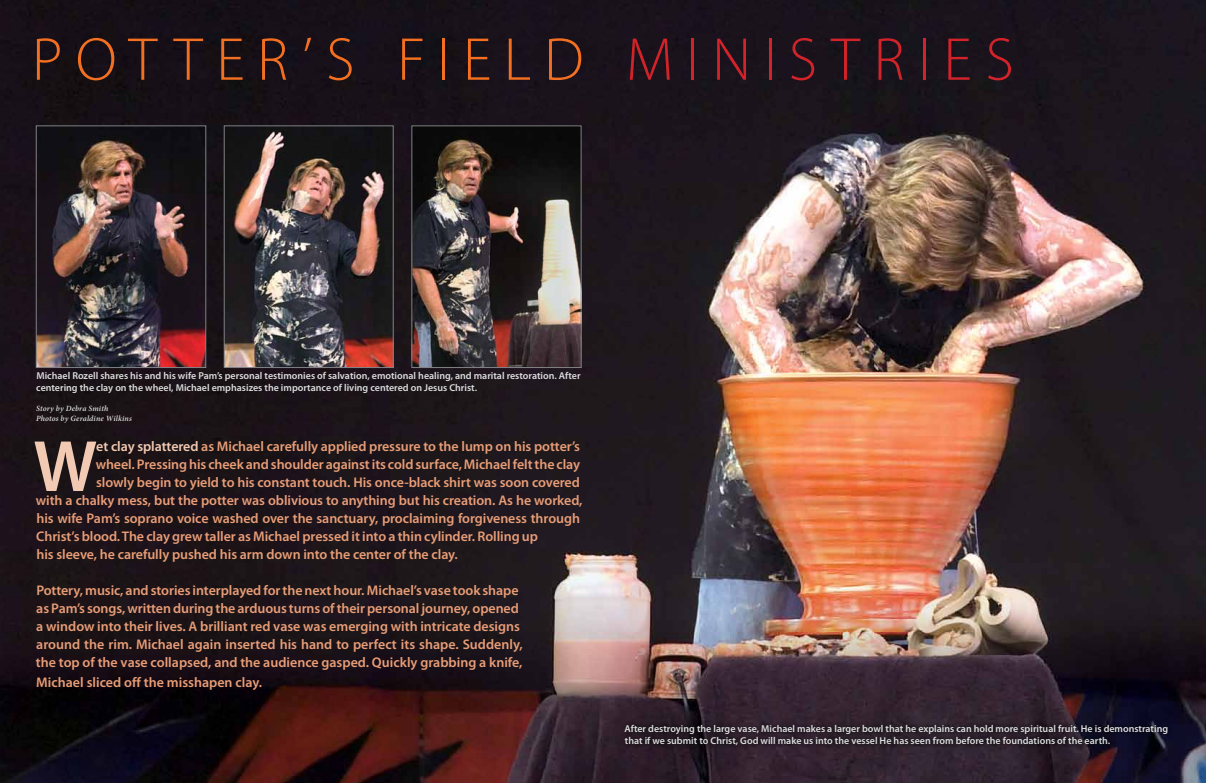
<style>
.page{position:relative;width:1206px;height:783px;background:#fff}
.page>*{position:absolute;margin:0;border:0;box-sizing:border-box;transform-origin:0 0}
.t1{font:600 73.3px "Myriad Pro";color:#f2cab3}
.t2{font:300 61px "Myriad Pro";letter-spacing:.21em;color:#f36f21}
.t3{font:600 14px/18px "Myriad Pro";letter-spacing:-.005em;color:#e89d77}
.t4{font:600 10px/12px "Myriad Pro";color:#dcddde}
.t5{font:italic 600 8px/10px "Minion Pro";letter-spacing:.02em;color:#dcddde}
.s1{color:#d2232a}
.s2{color:#f2cab3}
</style>
<div class="page">
<img style="left:0;top:0;width:1206px;height:783px">
<img style="left:226px;top:128px;width:165px;height:238px">
<div style="left:224px;top:126px;width:169px;height:242px;border:1px solid #808285"></div>
<img style="left:38px;top:128px;width:166px;height:238px">
<div style="left:36px;top:126px;width:170px;height:242px;border:1px solid #808285"></div>
<img style="left:414px;top:128px;width:165px;height:238px">
<div style="left:412px;top:126px;width:169px;height:242px;border:1px solid #808285"></div>
<svg style="left:620px;top:720px;width:553px;height:30px;background:#231925"></svg>
<h2 class="t2" style="left:32px;top:23px;width:983px">POTTER’S FIELD <span class="s1">MINISTRIES</span></h2>
<p class="t4" style="left:36px;top:369px;width:546px">Michael Rozell shares his and his wife Pam’s personal testimonies of salvation, emotional healing, and marital restoration. After centering the clay on the wheel, Michael emphasizes the importance of living centered on Jesus Christ.</p>
<p class="t5" style="left:36px;top:403px;width:97px">Story by Debra Smith<br>Photos by Geraldine Wilkins</p>
<h1 class="t1" style="left:33px;top:420px;width:65px">W</h1>
<p class="t3" style="left:96px;top:437px;width:485px"><span class="s2">et clay splattered</span> as Michael carefully applied pressure to the lump on his potter’s</p>
<p class="t3" style="left:96px;top:455px;width:486px">wheel. Pressing his cheek and shoulder against its cold surface, Michael felt the clay</p>
<p class="t3" style="left:96px;top:473px;width:485px">slowly begin to yield to his constant touch. His once-black shirt was soon covered</p>
<p class="t3" style="left:36px;top:491px;width:548px">with a chalky mess, but the potter was oblivious to anything but his creation. As he worked,</p>
<p class="t3" style="left:36px;top:509px;width:545px">his wife Pam’s soprano voice washed over the sanctuary, proclaiming forgiveness through</p>
<p class="t3" style="left:36px;top:527px;width:503px">Christ’s blood. The clay grew taller as Michael pressed it into a thin cylinder. Rolling up</p>
<p class="t3" style="left:36px;top:545px;width:423px">his sleeve, he carefully pushed his arm down into the center of the clay.</p>
<p class="t3" style="left:36px;top:581px;width:488px">Pottery, music, and stories interplayed for the next hour. Michael’s vase took shape as Pam’s songs, written during the arduous turns of their personal journey, opened a window into their lives. A brilliant red vase was emerging with intricate designs around the rim. Michael again inserted his hand to perfect its shape. Suddenly, the top of the vase collapsed, and the audience gasped. Quickly grabbing a knife,</p>
<p class="t3" style="left:36px;top:673px;width:227px">Michael sliced off the misshapen clay.</p>
<p class="t4" style="left:624px;top:722px;width:545px">After destroying the large vase, Michael makes a larger bowl that he explains can hold more spiritual fruit. He is demonstrating that if we submit to Christ, God will make us into the vessel He has seen from before the foundations of the earth.</p>
</div>
